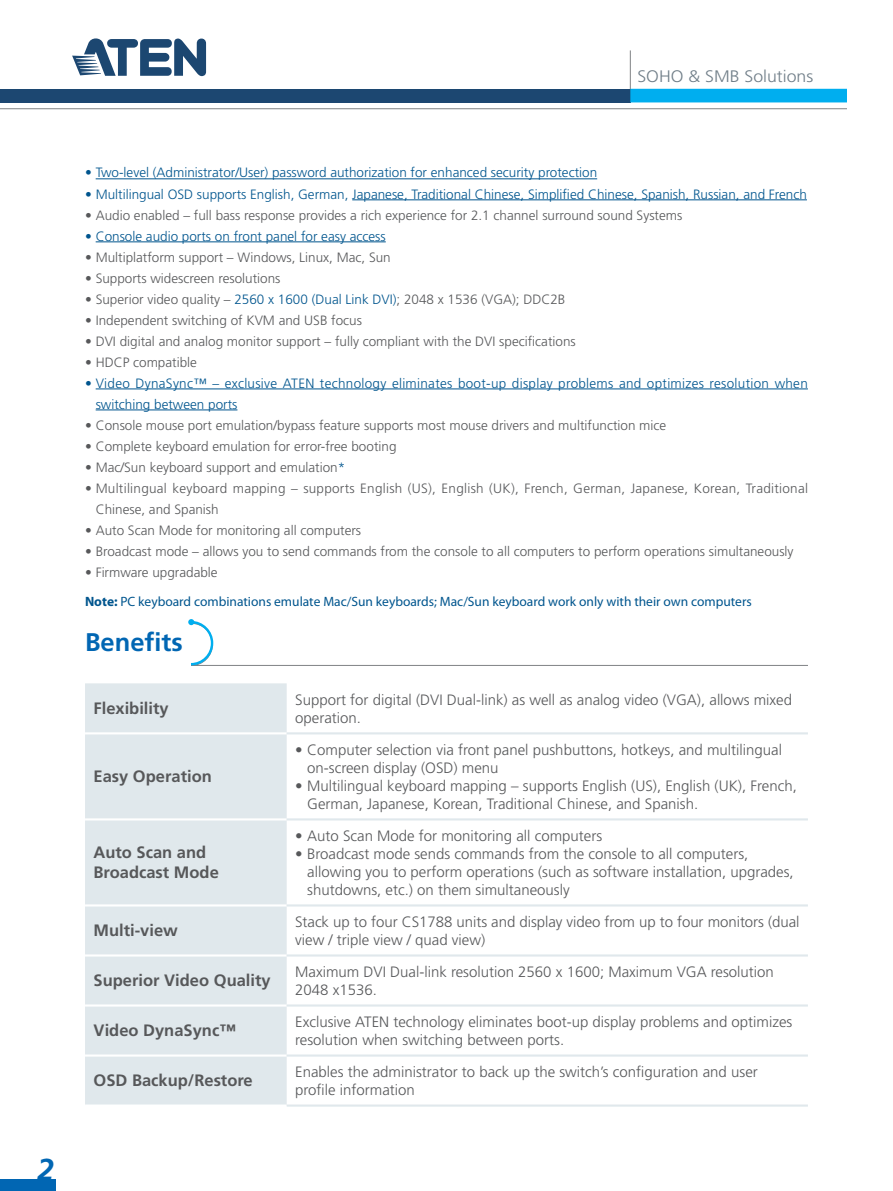
<style>
.page{position:relative;width:893px;height:1191px;background:#fff}
.page>*{position:absolute;margin:0;border:0;box-sizing:border-box;transform-origin:0 0}
.t1{font:italic 700 30.3px "Frutiger LT";color:#0166b3}
.t2{font:700 25.5px "Frutiger";color:#0166b3}
.t3{font:300 16.65px "Frutiger";color:#707e88;scale:1.06 1}
.t4{font:700 16.5px/19.8px "Frutiger LT";color:#57585a}
.t5{font:300 15px/18px "Frutiger LT";color:#57585a}
.t6{font:300 13.5px "Frutiger LT";color:#57585a}
.t7{font:300 13.5px "Frutiger LT";color:#00558e}
.t8{font:300 13.5px/21px "Frutiger LT";letter-spacing:.02em;color:#57585a}
.t9{font:300 13.5px/21px "Frutiger LT";letter-spacing:.02em;color:#00558e}
.t10{font:13.5px "Myriad Pro";color:#00558e}
.s1{color:#00558e}
.s2{font-weight:700}
</style>
<div class="page">
<svg style="left:72px;top:38px;width:134px;height:38px"></svg>
<hr style="left:630px;top:50px;width:1px;height:39px;background:#808285">
<div style="left:0;top:89px;width:631px;height:13px;background:#1c4771"></div>
<hr style="left:0;top:108px;width:847px;height:1px;background:#808285">
<div style="left:630px;top:89px;width:217px;height:13px;background:#00aeef"></div>
<div style="left:0;top:1179px;width:55px;height:12px;background:#0166b3"></div>
<hr style="left:96px;top:178px;width:501px;height:1px;background:#00558e">
<hr style="left:352px;top:199px;width:455px;height:1px;background:#00558e">
<hr style="left:96px;top:241px;width:290px;height:1px;background:#00558e">
<hr style="left:96px;top:388px;width:712px;height:1px;background:#00558e">
<hr style="left:96px;top:409px;width:141px;height:1px;background:#00558e">
<svg style="left:188px;top:619px;width:620px;height:47px"></svg>
<div style="left:85px;top:683px;width:202px;height:421px;background:#e0e8ec"></div>
<hr style="left:85px;top:732px;width:202px;height:2px;background:#fff">
<hr style="left:85px;top:818px;width:202px;height:2px;background:#fff">
<hr style="left:85px;top:904px;width:202px;height:2px;background:#fff">
<hr style="left:85px;top:954px;width:202px;height:2px;background:#fff">
<hr style="left:85px;top:1004px;width:202px;height:2px;background:#fff">
<hr style="left:85px;top:1054px;width:202px;height:2px;background:#fff">
<hr style="left:287px;top:732px;width:521px;height:2px;background:#e0e8ec">
<hr style="left:287px;top:818px;width:521px;height:2px;background:#e0e8ec">
<hr style="left:287px;top:904px;width:521px;height:2px;background:#e0e8ec">
<hr style="left:287px;top:954px;width:521px;height:2px;background:#e0e8ec">
<hr style="left:287px;top:1004px;width:521px;height:2px;background:#e0e8ec">
<hr style="left:287px;top:1054px;width:521px;height:2px;background:#e0e8ec">
<hr style="left:287px;top:1104px;width:521px;height:2px;background:#e0e8ec">
<p class="t3" style="left:637px;top:67px;width:167px">SOHO &amp; SMB Solutions</p>
<h1 class="t1" style="left:38px;top:1152px;width:18px">2</h1>
<p class="t7" style="left:85px;top:165px;width:514px">• Two-level (Administrator/User) password authorization for enhanced security protection</p>
<p class="t7" style="left:85px;top:186px;width:723px">• Multilingual OSD supports English, German, Japanese, Traditional Chinese, Simplified Chinese, Spanish, Russian, and French</p>
<p class="t6" style="left:85px;top:207px;width:599px">• Audio enabled – full bass response provides a rich experience for 2.1 channel surround sound Systems</p>
<p class="t7" style="left:85px;top:228px;width:302px">• Console audio ports on front panel for easy access</p>
<p class="t6" style="left:85px;top:249px;width:307px">• Multiplatform support – Windows, Linux, Mac, Sun</p>
<p class="t6" style="left:85px;top:270px;width:197px">• Supports widescreen resolutions</p>
<p class="t6" style="left:85px;top:291px;width:482px">• Superior video quality – <span class="s1">2560 x 1600 (Dual Link DVI)</span>; 2048 x 1536 (VGA); DDC2B</p>
<p class="t6" style="left:85px;top:312px;width:278px">• Independent switching of KVM and USB focus</p>
<p class="t6" style="left:85px;top:333px;width:492px">• DVI digital and analog monitor support – fully compliant with the DVI specifications</p>
<p class="t6" style="left:85px;top:354px;width:113px">• HDCP compatible</p>
<p class="t9" style="left:96px;top:373px;width:714px;text-indent:-11px">• Video DynaSync™ – exclusive ATEN technology eliminates boot-up display problems and optimizes resolution when switching between ports</p>
<p class="t6" style="left:85px;top:417px;width:583px">• Console mouse port emulation/bypass feature supports most mouse drivers and multifunction mice</p>
<p class="t6" style="left:85px;top:438px;width:313px">• Complete keyboard emulation for error-free booting</p>
<p class="t6" style="left:85px;top:459px;width:262px">• Mac/Sun keyboard support and emulation<span class="s1">*</span></p>
<p class="t8" style="left:96px;top:478px;width:714px;text-indent:-11px">• Multilingual keyboard mapping – supports English (US), English (UK), French, German, Japanese, Korean, Traditional<br>Chinese, and Spanish</p>
<p class="t6" style="left:85px;top:522px;width:278px">• Auto Scan Mode for monitoring all computers</p>
<p class="t6" style="left:85px;top:543px;width:710px">• Broadcast mode – allows you to send commands from the console to all computers to perform operations simultaneously</p>
<p class="t6" style="left:85px;top:564px;width:134px">• Firmware upgradable</p>
<p class="t10" style="left:85px;top:593px;width:668px"><span class="s2">Note:</span> PC keyboard combinations emulate Mac/Sun keyboards; Mac/Sun keyboard work only with their own computers</p>
<h2 class="t2" style="left:85px;top:627px;width:99px">Benefits</h2>
<p class="t4" style="left:94px;top:698px;width:77px">Flexibility</p>
<p class="t5" style="left:295px;top:690px;width:498px">Support for digital (DVI Dual-link) as well as analog video (VGA), allows mixed operation.</p>
<p class="t4" style="left:94px;top:766px;width:120px">Easy Operation</p>
<p class="t4" style="left:94px;top:842px;width:127px">Auto Scan and<br>Broadcast Mode</p>
<p class="t5" style="left:307px;top:740px;width:476px;text-indent:-12px">• Computer selection via front panel pushbuttons, hotkeys, and multilingual on-screen display (OSD) menu</p>
<p class="t5" style="left:307px;top:776px;width:491px;text-indent:-12px">• Multilingual keyboard mapping – supports English (US), English (UK), French,<br>German, Japanese, Korean, Traditional Chinese, and Spanish.</p>
<p class="t5" style="left:295px;top:826px;width:309px">• Auto Scan Mode for monitoring all computers</p>
<p class="t5" style="left:307px;top:844px;width:488px;text-indent:-12px">• Broadcast mode sends commands from the console to all computers, allowing you to perform operations (such as software installation, upgrades, shutdowns, etc.) on them simultaneously</p>
<p class="t4" style="left:94px;top:920px;width:86px">Multi-view</p>
<p class="t5" style="left:295px;top:912px;width:506px">Stack up to four CS1788 units and display video from up to four monitors (dual view / triple view / quad view)</p>
<p class="t4" style="left:94px;top:970px;width:179px">Superior Video Quality</p>
<p class="t5" style="left:295px;top:962px;width:480px">Maximum DVI Dual-link resolution 2560 x 1600; Maximum VGA resolution<br>2048 x1536.</p>
<p class="t4" style="left:94px;top:1020px;width:144px">Video DynaSync™</p>
<p class="t5" style="left:295px;top:1012px;width:499px">Exclusive ATEN technology eliminates boot-up display problems and optimizes resolution when switching between ports.</p>
<p class="t4" style="left:94px;top:1070px;width:161px">OSD Backup/Restore</p>
<p class="t5" style="left:295px;top:1062px;width:464px">Enables the administrator to back up the switch’s configuration and user profile information</p>
</div>
